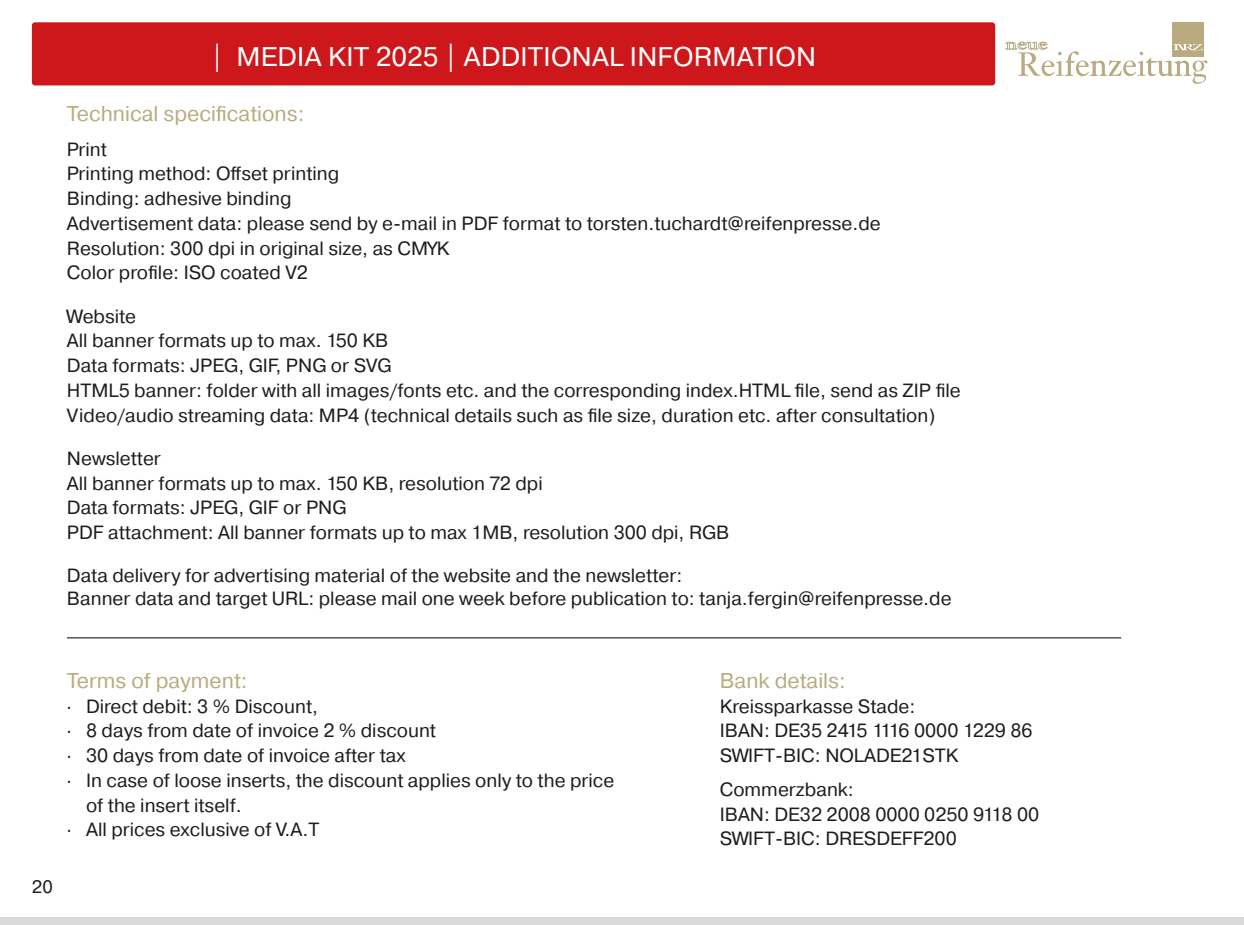
<style>
.page{position:relative;width:1244px;height:925px;background:#fff}
.page>*{position:absolute;margin:0;border:0;box-sizing:border-box;transform-origin:0 0}
.t1{font:27px "Pragmatica";letter-spacing:.01em;color:#fff}
.t2{font:21.38px "Pragmatica";color:#b9aa7f}
.t3{font:19.12px/24.8px "Pragmatica";color:#1d1d1b}
.t4{font:18px "Pragmatica";color:#1d1d1b}
</style>
<div class="page">
<div style="left:0;top:917px;width:1244px;height:8px;background:#dadada"></div>
<div style="left:32px;top:22px;width:963px;height:63px;background:#cd171a;border-radius:3px"></div>
<div style="left:1172px;top:22px;width:32px;height:34px;background:#b9aa7f"></div>
<svg style="left:1005px;top:41px;width:202px;height:43px"></svg>
<hr style="left:67px;top:637px;width:1054px;height:1px;background:#1d1d1b">
<h1 class="t1" style="left:211px;top:40px;width:607px">| MEDIA KIT 2025 | ADDITIONAL INFORMATION</h1>
<p class="t2" style="left:67px;top:101px;width:239px">Technical specifications:</p>
<p class="t3" style="left:67px;top:137px;width:815px">Print<br>Printing method: Offset printing<br>Binding: adhesive binding<br>Advertisement data: please send by e-mail in PDF format to torsten.tuchardt@reifenpresse.de Resolution: 300 dpi in original size, as CMYK<br>Color profile: ISO coated V2</p>
<p class="t3" style="left:67px;top:304px;width:895px">Website<br>All banner formats up to max. 150 KB<br>Data formats: JPEG, GIF, PNG or SVG<br>HTML5 banner: folder with all images/fonts etc. and the corresponding index.HTML file, send as ZIP file Video/audio streaming data: MP4 (technical details such as file size, duration etc. after consultation)</p>
<p class="t3" style="left:67px;top:446px;width:664px">Newsletter<br>All banner formats up to max. 150 KB, resolution 72 dpi<br>Data formats: JPEG, GIF or PNG<br>PDF attachment: All banner formats up to max 1MB, resolution 300 dpi, RGB</p>
<p class="t3" style="left:67px;top:565px;width:886px;line-height:22.9px">Data delivery for advertising material of the website and the newsletter:<br>Banner data and target URL: please mail one week before publication to: tanja.fergin@reifenpresse.de</p>
<p class="t2" style="left:67px;top:667px;width:182px">Terms of payment:</p>
<p class="t3" style="left:67px;top:694px;width:253px">· Direct debit: 3 % Discount,</p>
<p class="t3" style="left:67px;top:719px;width:371px">· 8 days from date of invoice 2 % discount</p>
<p class="t3" style="left:67px;top:743px;width:340px">· 30 days from date of invoice after tax</p>
<p class="t3" style="left:67px;top:768px;width:549px">· In case of loose inserts, the discount applies only to the price</p>
<p class="t3" style="left:86px;top:793px;width:157px">of the insert itself.</p>
<p class="t3" style="left:67px;top:818px;width:254px">· All prices exclusive of V.A.T</p>
<p class="t4" style="left:32px;top:875px;width:22px">20</p>
<p class="t2" style="left:720px;top:667px;width:127px">Bank details:</p>
<p class="t3" style="left:720px;top:694px;width:314px">Kreissparkasse Stade:<br>IBAN: DE35 2415 1116 0000 1229 86<br>SWIFT-BIC: NOLADE21STK</p>
<p class="t3" style="left:720px;top:777px;width:321px">Commerzbank:<br>IBAN: DE32 2008 0000 0250 9118 00<br>SWIFT-BIC: DRESDEFF200</p>
</div>
